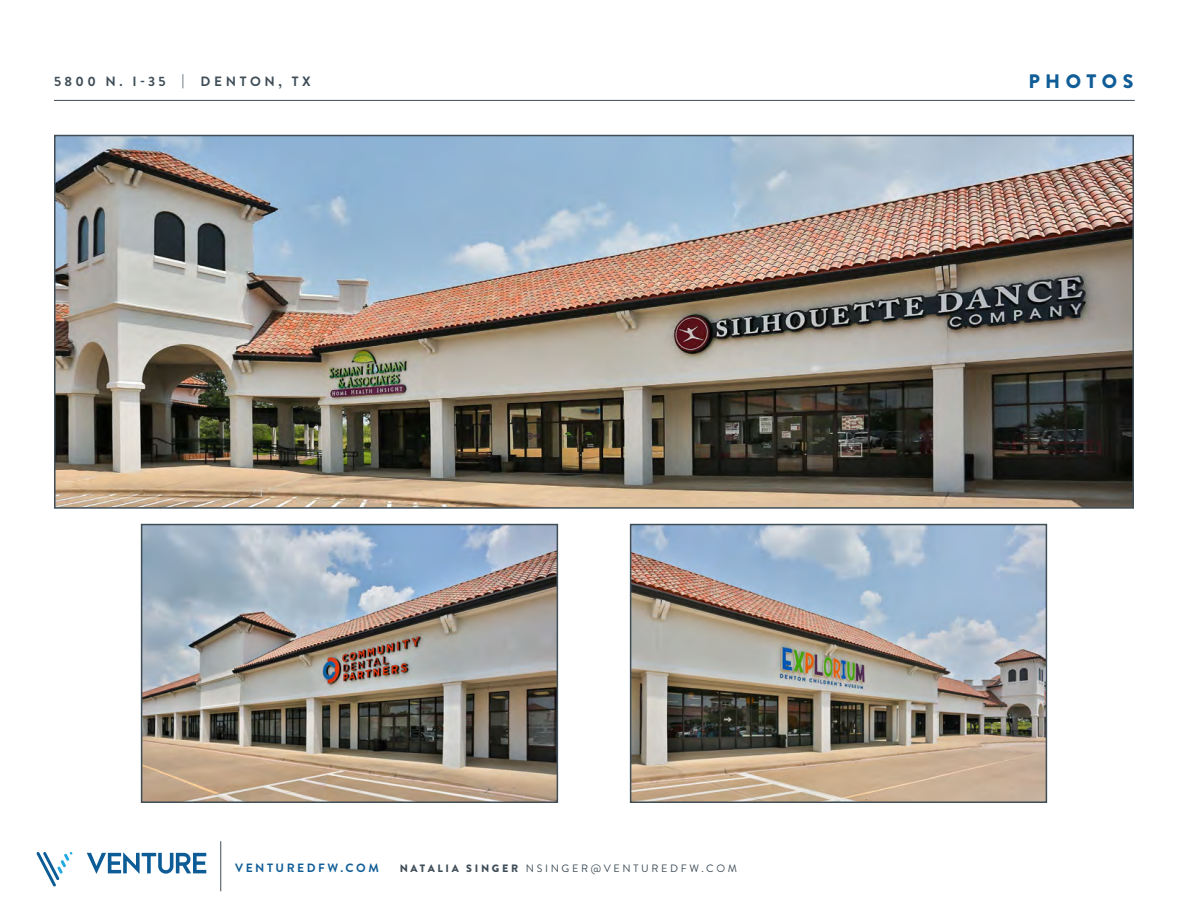
<style>
.page{position:relative;width:1188px;height:918px;background:#fff}
.page>*{position:absolute;margin:0;border:0;box-sizing:border-box;transform-origin:0 0}
.t1{font:900 19.5px "Brandon Grotesque";letter-spacing:.275em;color:#105d97}
.t2{font:700 13.5px "Brandon Grotesque";letter-spacing:.265em;color:#3f4d57}
.t3{font:700 12px "Brandon Grotesque";letter-spacing:.21em;color:#105d97}
.t4{font:10.65px "Brandon Grotesque";letter-spacing:.25em;color:#3f4d57}
.s1{font-weight:900}
</style>
<div class="page">
<svg style="left:37px;top:852px;width:36px;height:34px"></svg>
<svg style="left:87px;top:852px;width:119px;height:22px"></svg>
<hr style="left:220px;top:841px;width:1px;height:50px;background:#3f4d57">
<hr style="left:54px;top:100px;width:1081px;height:1px;background:#3f4d57">
<img style="left:54px;top:134px;width:1080px;height:375px">
<img style="left:140px;top:523px;width:419px;height:280px">
<img style="left:629px;top:523px;width:419px;height:280px">
<p class="t2" style="left:54px;top:72px;width:258px">5800 N. I-35 | DENTON, TX</p>
<p class="t1" style="left:1028px;top:67px;width:107px">PHOTOS</p>
<p class="t3" style="left:235px;top:860px;width:145px">VENTUREDFW.COM</p>
<p class="t4" style="left:400px;top:861px;width:339px"><span class="s1">NATALIA SINGER</span> NSINGER@VENTUREDFW.COM</p>
</div>
